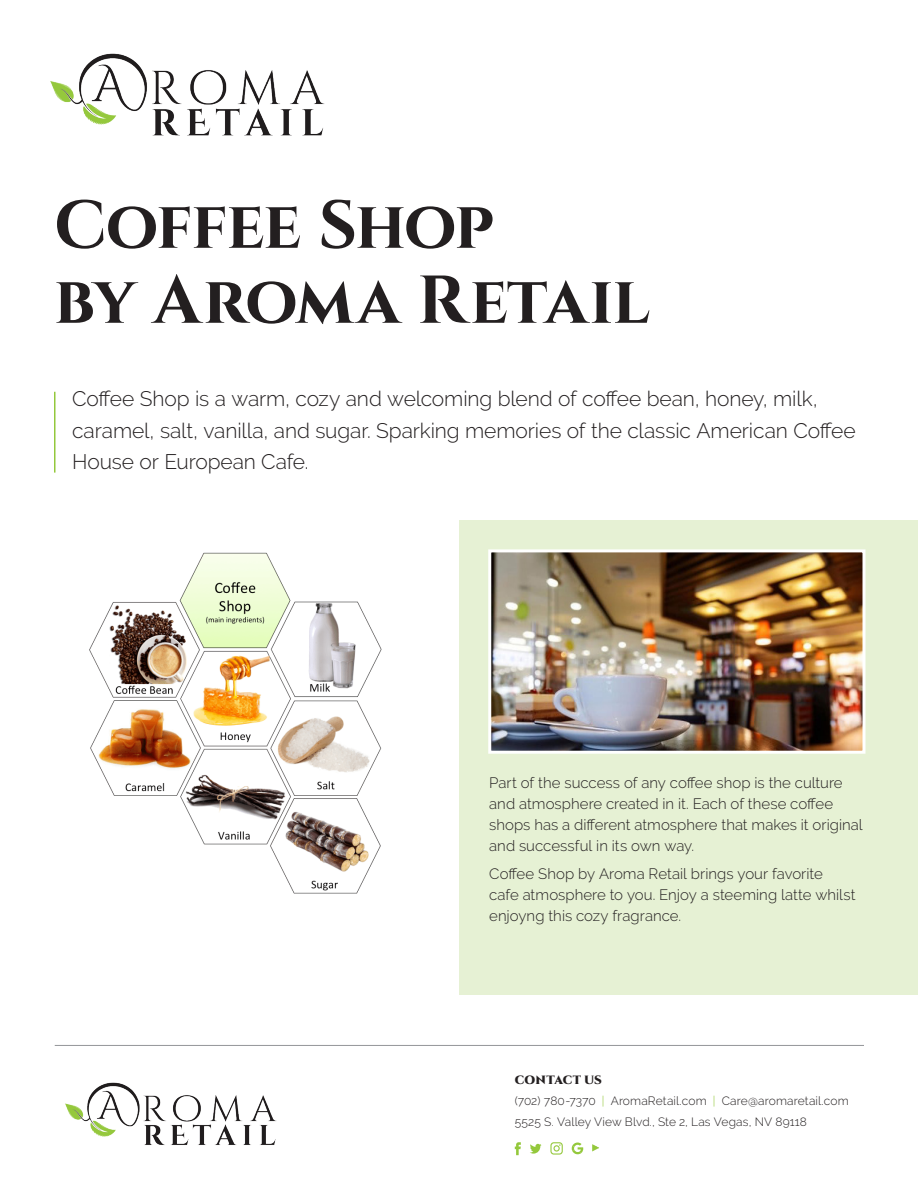
<style>
.page{position:relative;width:918px;height:1188px;background:#fff}
.page>*{position:absolute;margin:0;border:0;box-sizing:border-box;transform-origin:0 0}
.t1{font:700 67.5px "Cinzel";letter-spacing:-.02em;color:#231f20}
.t2{font:300 21px/31.5px "Raleway";letter-spacing:-.005em;color:#231f20}
.t3{font:300 15px/21px "Raleway";color:#231f20}
.t4{font:300 12px "Raleway";letter-spacing:.01em;color:#231f20}
.t5{font:900 12px "Cinzel";letter-spacing:.005em;color:#231f20}
.s1{color:#94c83c}
</style>
<div class="page">
<div style="left:459px;top:520px;width:459px;height:474px;background:#e6f1d4"></div>
<img style="left:89px;top:552px;width:293px;height:342px">
<img style="left:65px;top:1082px;width:212px;height:63px">
<img style="left:50px;top:53px;width:275px;height:83px">
<svg style="left:515px;top:1142px;width:6px;height:13px"></svg>
<svg style="left:530px;top:1144px;width:12px;height:10px"></svg>
<svg style="left:550px;top:1142px;width:13px;height:13px"></svg>
<svg style="left:572px;top:1143px;width:11px;height:11px"></svg>
<svg style="left:592px;top:1144px;width:7px;height:8px"></svg>
<hr style="left:54px;top:392px;width:2px;height:81px;background:#94c83c">
<img style="left:492px;top:553px;width:370px;height:197px">
<div style="left:488px;top:549px;width:378px;height:205px;border:3px solid #fff"></div>
<hr style="left:55px;top:1045px;width:809px;height:1px;background:#939598">
<p class="t1" style="left:54px;top:184px;width:442px">Coffee Shop</p>
<p class="t1" style="left:54px;top:259px;width:597px">by Aroma Retail</p>
<p class="t2" style="left:72px;top:383px;width:785px">Coffee Shop is a warm, cozy and welcoming blend of coffee bean, honey, milk, caramel, salt, vanilla, and sugar. Sparking memories of the classic American Coffee<br>House or European Cafe.</p>
<p class="t3" style="left:489px;top:772px;width:375px">Part of the success of any coffee shop is the culture and atmosphere created in it. Each of these coffee shops has a different atmosphere that makes it original and successful in its own way.</p>
<p class="t3" style="left:489px;top:863px;width:368px">Coffee Shop by Aroma Retail brings your favorite cafe atmosphere to you. Enjoy a steeming latte whilst enjoyng this cozy fragrance.</p>
<p class="t5" style="left:515px;top:1072px;width:89px">CONTACT US</p>
<p class="t4" style="left:515px;top:1094px;width:335px">(702) 780-7370 <span class="s1">|</span> AromaRetail.com <span class="s1">|</span> Care@aromaretail.com</p>
<p class="t4" style="left:515px;top:1115px;width:294px">5525 S. Valley View Blvd., Ste 2, Las Vegas, NV 89118</p>
</div>
